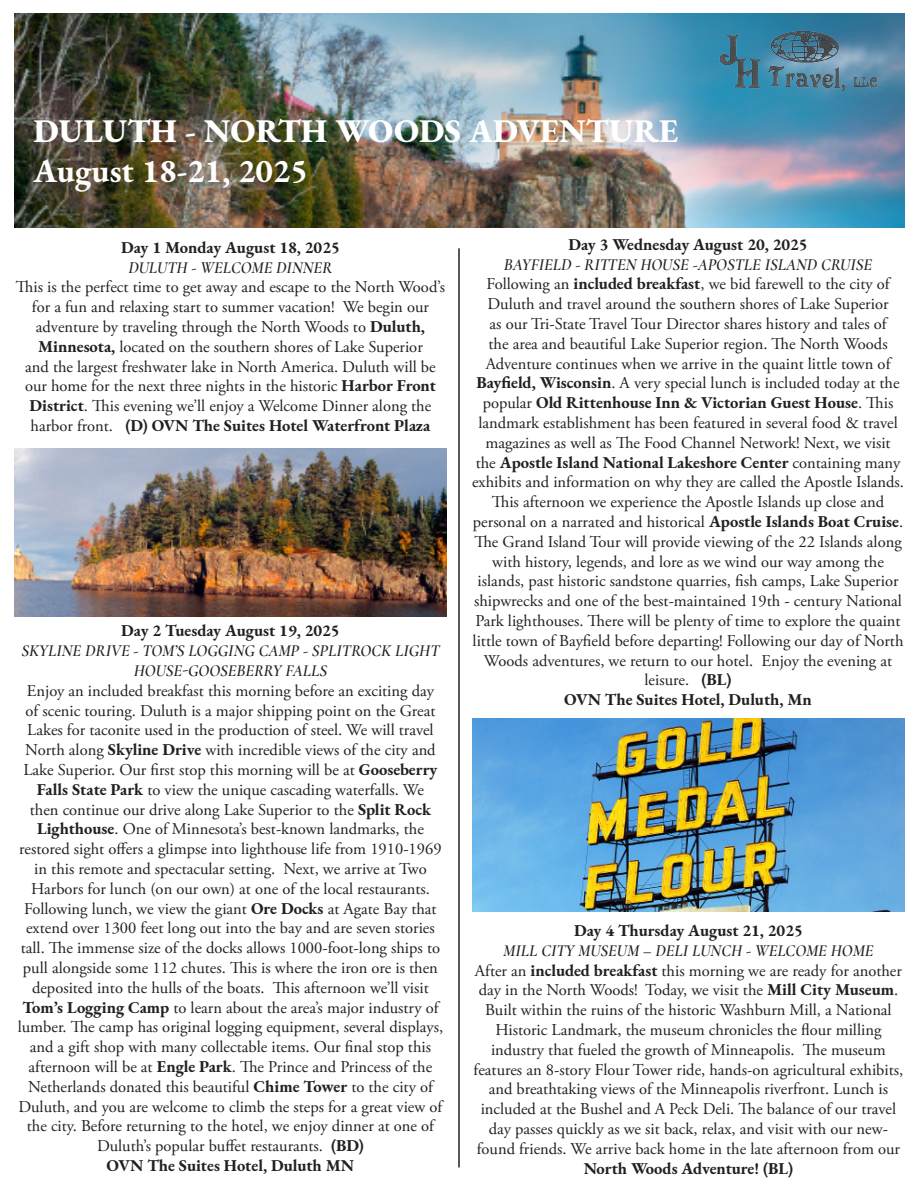
<style>
.page{position:relative;width:918px;height:1188px;background:#fff}
.page>*{position:absolute;margin:0;border:0;box-sizing:border-box;transform-origin:0 0}
.t1{font:800 33px "EB Garamond";color:#fff}
.t2{font:700 33px "EB Garamond";color:#fff}
.t3{font:16.5px/19.8px "Adobe Garamond Pro";color:#231f20;text-align:center}
.t4{font:italic 600 16.5px/19.8px "Cormorant Garamond";color:#231f20;text-align:center}
.t5{font:700 16.5px "EB Garamond";color:#231f20}
.s1{font-family:"EB Garamond";font-weight:700}
</style>
<div class="page">
<img style="left:14px;top:13px;width:890px;height:214px">
<img style="left:14px;top:448px;width:432px;height:168px">
<hr style="left:458px;top:248px;width:2px;height:919px;background:#231f20">
<img style="left:472px;top:718px;width:432px;height:194px">
<img style="left:714px;top:25px;width:170px;height:72px">
<p class="t1" style="left:33px;top:108px;width:646px">DULUTH - NORTH WOODS ADVENTURE</p>
<p class="t2" style="left:33px;top:148px;width:276px">August 18-21, 2025</p>
<p class="t5" style="left:121px;top:236px;width:220px">Day 1 Monday August 18, 2025</p>
<p class="t4" style="left:128px;top:257px;width:206px">DULUTH - WELCOME DINNER</p>
<p class="t3" style="left:16px;top:278px;width:431px">This is the perfect time to get away and escape to the North Wood’s for a fun and relaxing start to summer vacation! We begin our adventure by traveling through the North Woods to <span class="s1">Duluth, Minnesota,</span> located on the southern shores of Lake Superior<br>and the largest freshwater lake in North America. Duluth will be our home for the next three nights in the historic <span class="s1">Harbor Front District</span>. This evening we’ll enjoy a Welcome Dinner along the harbor front. <span class="s1">(D) OVN The Suites Hotel Waterfront Plaza</span></p>
<p class="t5" style="left:121px;top:619px;width:220px">Day 2 Tuesday August 19, 2025</p>
<p class="t4" style="left:21px;top:641px;width:420px">SKYLINE DRIVE - TOM’S LOGGING CAMP - SPLITROCK LIGHT<br>HOUSE-GOOSEBERRY FALLS</p>
<p class="t3" style="left:18px;top:681px;width:427px">Enjoy an included breakfast this morning before an exciting day<br>of scenic touring. Duluth is a major shipping point on the Great Lakes for taconite used in the production of steel. We will travel North along <span class="s1">Skyline Drive</span> with incredible views of the city and Lake Superior. Our first stop this morning will be at <span class="s1">Gooseberry Falls State Park</span> to view the unique cascading waterfalls. We<br>then continue our drive along Lake Superior to the <span class="s1">Split Rock Lighthouse</span>. One of Minnesota’s best-known landmarks, the restored sight offers a glimpse into lighthouse life from 1910-1969 in this remote and spectacular setting. Next, we arrive at Two Harbors for lunch (on our own) at one of the local restaurants.<br>Following lunch, we view the giant <span class="s1">Ore Docks</span> at Agate Bay that extend over 1300 feet long out into the bay and are seven stories tall. The immense size of the docks allows 1000-foot-long ships to pull alongside some 112 chutes. This is where the iron ore is then deposited into the hulls of the boats. This afternoon we’ll visit <span class="s1">Tom’s Logging Camp</span> to learn about the area’s major industry of lumber. The camp has original logging equipment, several displays, and a gift shop with many collectable items. Our final stop this afternoon will be at <span class="s1">Engle Park</span>. The Prince and Princess of the Netherlands donated this beautiful <span class="s1">Chime Tower</span> to the city of Duluth, and you are welcome to climb the steps for a great view of the city. Before returning to the hotel, we enjoy dinner at one of Duluth’s popular buffet restaurants. <span class="s1">(BD)</span></p>
<p class="t5" style="left:107px;top:1154px;width:249px">OVN The Suites Hotel, Duluth MN</p>
<p class="t5" style="left:568px;top:233px;width:241px">Day 3 Wednesday August 20, 2025</p>
<p class="t4" style="left:504px;top:254px;width:370px">BAYFIELD - RITTEN HOUSE -APOSTLE ISLAND CRUISE</p>
<p class="t3" style="left:472px;top:275px;width:433px">Following an <span class="s1">included breakfast</span>, we bid farewell to the city of Duluth and travel around the southern shores of Lake Superior<br>as our Tri-State Travel Tour Director shares history and tales of<br>the area and beautiful Lake Superior region. The North Woods Adventure continues when we arrive in the quaint little town of <span class="s1">Bayfield, Wisconsin</span>. A very special lunch is included today at the popular <span class="s1">Old Rittenhouse Inn &amp; Victorian Guest House</span>. This landmark establishment has been featured in several food &amp; travel magazines as well as The Food Channel Network! Next, we visit<br>the <span class="s1">Apostle Island National Lakeshore Center</span> containing many exhibits and information on why they are called the Apostle Islands.<br>This afternoon we experience the Apostle Islands up close and personal on a narrated and historical <span class="s1">Apostle Islands Boat Cruise</span>.<br>The Grand Island Tour will provide viewing of the 22 Islands along with history, legends, and lore as we wind our way among the islands, past historic sandstone quarries, fish camps, Lake Superior shipwrecks and one of the best-maintained 19th - century National Park lighthouses. There will be plenty of time to explore the quaint little town of Bayfield before departing! Following our day of North Woods adventures, we return to our hotel. Enjoy the evening at leisure. <span class="s1">(BL)</span></p>
<p class="t5" style="left:564px;top:688px;width:249px">OVN The Suites Hotel, Duluth, Mn</p>
<p class="t5" style="left:574px;top:919px;width:230px">Day 4 Thursday August 21, 2025</p>
<p class="t4" style="left:503px;top:941px;width:372px">MILL CITY MUSEUM – DELI LUNCH - WELCOME HOME</p>
<p class="t3" style="left:474px;top:961px;width:431px">After an <span class="s1">included breakfast</span> this morning we are ready for another day in the North Woods! Today, we visit the <span class="s1">Mill City Museum</span>.<br>Built within the ruins of the historic Washburn Mill, a National Historic Landmark, the museum chronicles the flour milling industry that fueled the growth of Minneapolis. The museum features an 8-story Flour Tower ride, hands-on agricultural exhibits, and breathtaking views of the Minneapolis riverfront. Lunch is included at the Bushel and A Peck Deli. The balance of our travel day passes quickly as we sit back, relax, and visit with our new&shy;found friends. We arrive back home in the late afternoon from our <span class="s1">North Woods Adventure! (BL)</span></p>
</div>
